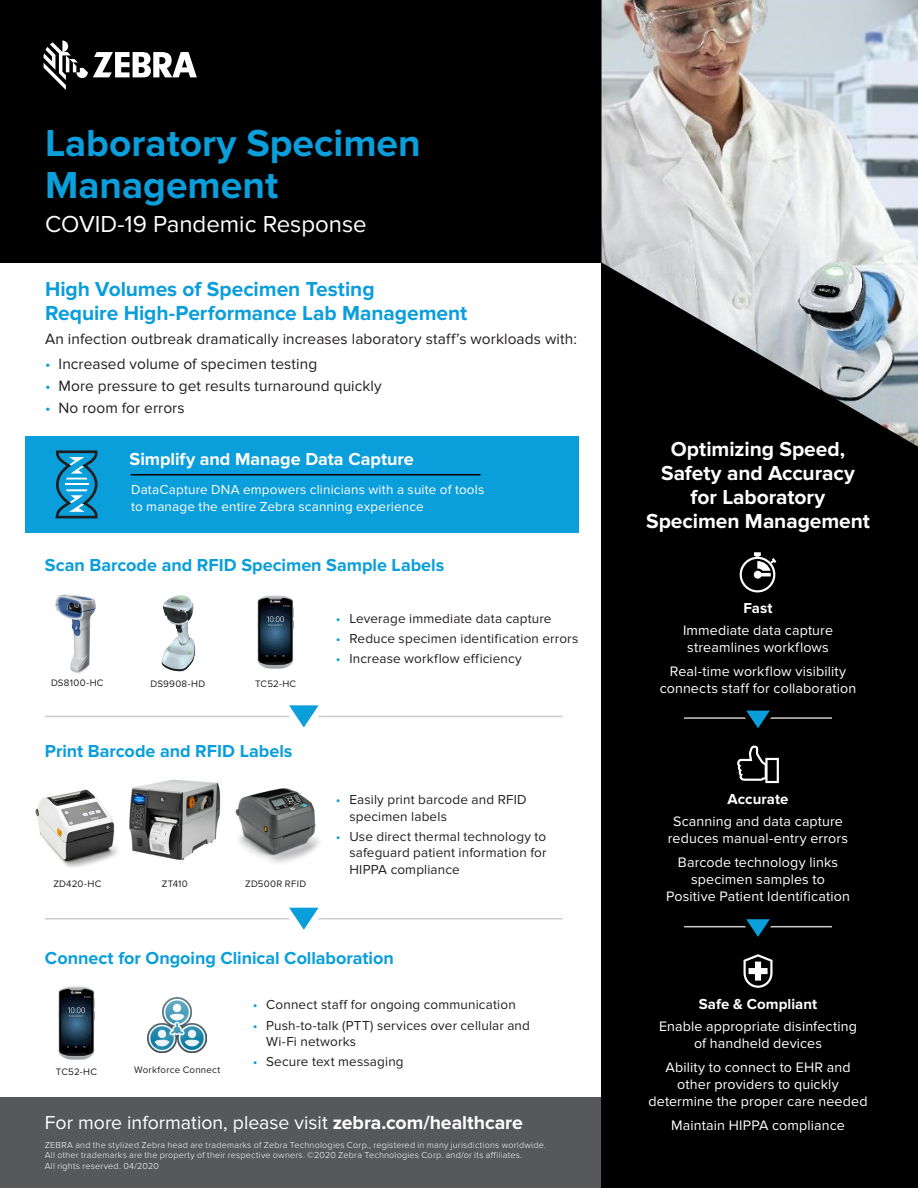
<style>
.page{position:relative;width:918px;height:1188px;background:#fff}
.page>*{position:absolute;margin:0;border:0;box-sizing:border-box;transform-origin:0 0}
.t1{font:700 39px/42px "Proxima Nova";color:#0a9edb}
.t2{font:24px "Proxima Nova";color:#fff}
.Subhead-2{font:700 21px/24px "Proxima Nova";letter-spacing:-.005em;color:#fff;text-align:center}
.Subhead-2-2{font:700 21px/24px "Proxima Nova";letter-spacing:-.005em;color:#0a9edb}
.CTA-Call_To_Action{font:19.5px "Proxima Nova";color:#fff}
.Subhead-2-3{font:700 18px "Proxima Nova";color:#0a9edb}
.Subhead-2-4{font:700 18px "Proxima Nova";letter-spacing:-.005em;color:#fff}
.Body{font:15.45px "Proxima Nova";letter-spacing:.005em;color:#231f20}
.Subhead-2-5{font:700 15px "Proxima Nova";letter-spacing:.005em;color:#fff}
.body_list{font:14.25px/17.2px "Proxima Nova";letter-spacing:.01em;color:#fff;text-align:center}
.t3{font:13.5px/16.5px "Proxima Nova";letter-spacing:.01em;color:#231f20}
.t4{font:13.5px/16.5px "Proxima Nova";letter-spacing:.01em;color:#fff}
.Body-2{font:9.75px "Proxima Nova";letter-spacing:.025em;color:#231f20}
.Legal-NALA{font:300 9px/10.5px "Proxima Nova";letter-spacing:.025em;color:#fff}
.s1{color:#0a9edb}
.s2{font-weight:700}
</style>
<div class="page">
<div style="left:0;top:1097px;width:918px;height:91px;background:#57585a"></div>
<div style="left:602px;top:243px;width:316px;height:945px;background:#000001"></div>
<div style="left:0;top:0;width:884px;height:262px;background:#000001"></div>
<img style="left:602px;top:0;width:316px;height:447px">
<div style="left:25px;top:436px;width:554px;height:97px;background:#0a9edb"></div>
<svg style="left:44px;top:40px;width:153px;height:50px"></svg>
<svg style="left:740px;top:552px;width:36px;height:40px"></svg>
<svg style="left:55px;top:450px;width:43px;height:68px"></svg>
<img style="left:257px;top:595px;width:37px;height:74px">
<img style="left:55px;top:594px;width:41px;height:80px">
<img style="left:161px;top:595px;width:35px;height:77px">
<hr style="left:45px;top:716px;width:518px;height:1px;background:#ceccca">
<svg style="left:272px;top:705px;width:63px;height:22px"></svg>
<hr style="left:684px;top:717px;width:148px;height:2px;background:#ceccca">
<svg style="left:733px;top:710px;width:50px;height:73px"></svg>
<hr style="left:684px;top:926px;width:148px;height:1px;background:#ceccca">
<svg style="left:733px;top:919px;width:50px;height:69px"></svg>
<hr style="left:45px;top:918px;width:518px;height:1px;background:#ceccca">
<svg style="left:272px;top:907px;width:63px;height:23px"></svg>
<img style="left:235px;top:788px;width:85px;height:75px">
<img style="left:35px;top:789px;width:83px;height:78px">
<img style="left:129px;top:779px;width:92px;height:81px">
<img style="left:58px;top:986px;width:37px;height:74px">
<img style="left:148px;top:997px;width:59px;height:55px">
<hr style="left:131px;top:474px;width:350px;height:1px;background:#000001">
<p class="t1" style="left:45px;top:123px;width:377px">Laboratory Specimen<br>Management</p>
<p class="t2" style="left:45px;top:211px;width:323px">COVID-19 Pandemic Response</p>
<p class="Subhead-2-2" style="left:45px;top:278px;width:424px">High Volumes of Specimen Testing<br>Require High-Performance Lab Management</p>
<p class="Body" style="left:45px;top:330px;width:533px">An infection outbreak dramatically increases laboratory staff’s workloads with:</p>
<p class="Body" style="left:45px;top:355px;width:274px"><span class="s1">•</span> Increased volume of specimen testing</p>
<p class="Body" style="left:45px;top:377px;width:338px"><span class="s1">•</span> More pressure to get results turnaround quickly</p>
<p class="Body" style="left:45px;top:399px;width:141px"><span class="s1">•</span> No room for errors</p>
<p class="Subhead-2-4" style="left:130px;top:449px;width:286px">Simplify and Manage Data Capture</p>
<p class="t4" style="left:131px;top:482px;width:355px;text-indent:-14px"><span class="s1">•</span> DataCapture DNA empowers clinicians with a suite of tools to manage the entire Zebra scanning experience</p>
<p class="Subhead-2-3" style="left:45px;top:555px;width:401px">Scan Barcode and RFID Specimen Sample Labels</p>
<p class="Body-2" style="left:51px;top:677px;width:54px">DS8100-HC</p>
<p class="Body-2" style="left:150px;top:678px;width:56px">DS9908-HD</p>
<p class="Body-2" style="left:255px;top:678px;width:43px">TC52-HC</p>
<p class="Subhead-2-3" style="left:45px;top:741px;width:249px">Print Barcode and RFID Labels</p>
<p class="Body-2" style="left:53px;top:878px;width:49px">ZD420-HC</p>
<p class="Body-2" style="left:162px;top:878px;width:28px">ZT410</p>
<p class="Body-2" style="left:245px;top:878px;width:63px">ZD500R RFID</p>
<p class="t3" style="left:336px;top:610px;width:217px"><span class="s1">•</span> Leverage immediate data capture</p>
<p class="t3" style="left:336px;top:630px;width:244px"><span class="s1">•</span> Reduce specimen identification errors</p>
<p class="t3" style="left:336px;top:650px;width:188px"><span class="s1">•</span> Increase workflow efficiency</p>
<p class="t3" style="left:349px;top:792px;width:179px;text-indent:-14px"><span class="s1">•</span> Easily print barcode and RFID specimen labels</p>
<p class="t3" style="left:349px;top:828px;width:199px;text-align:justify;text-indent:-14px"><span class="s1">•</span> Use direct thermal technology to safeguard patient information for HIPPA compliance</p>
<p class="Subhead-2-3" style="left:45px;top:947px;width:350px">Connect for Ongoing Clinical Collaboration</p>
<p class="t3" style="left:253px;top:997px;width:265px"><span class="s1">•</span> Connect staff for ongoing communication</p>
<p class="t3" style="left:266px;top:1017px;width:265px;text-indent:-14px"><span class="s1">•</span> Push-to-talk (PTT) services over cellular and<br>Wi-Fi networks</p>
<p class="t3" style="left:253px;top:1053px;width:152px"><span class="s1">•</span> Secure text messaging</p>
<p class="Body-2" style="left:56px;top:1066px;width:43px">TC52-HC</p>
<p class="Body-2" style="left:134px;top:1065px;width:88px">Workforce Connect</p>
<p class="CTA-Call_To_Action" style="left:45px;top:1111px;width:480px">For more information, please visit <span class="s2">zebra.com/healthcare</span></p>
<p class="Legal-NALA" style="left:45px;top:1140px;width:503px">ZEBRA and the stylized Zebra head are trademarks of Zebra Technologies Corp., registered in many jurisdictions worldwide.<br>All other trademarks are the property of their respective owners. ©2020 Zebra Technologies Corp. and/or its affiliates.<br>All rights reserved. 04/2020</p>
<p class="Subhead-2" style="left:646px;top:437px;width:225px">Optimizing Speed,<br>Safety and Accuracy for Laboratory<br>Specimen Management</p>
<p class="Subhead-2-5" style="left:744px;top:600px;width:31px">Fast</p>
<p class="body_list" style="left:683px;top:621px;width:151px;text-align:left">Immediate data capture streamlines workflows</p>
<p class="body_list" style="left:660px;top:663px;width:198px">Real-time workflow visibility connects staff for collaboration</p>
<p class="Subhead-2-5" style="left:728px;top:790px;width:62px">Accurate</p>
<p class="body_list" style="left:668px;top:812px;width:182px">Scanning and data capture reduces manual-entry errors</p>
<p class="body_list" style="left:666px;top:854px;width:185px">Barcode technology links specimen samples to<br>Positive Patient Identification</p>
<p class="Subhead-2-5" style="left:699px;top:995px;width:120px">Safe &amp; Compliant</p>
<p class="body_list" style="left:659px;top:1017px;width:200px">Enable appropriate disinfecting of handheld devices</p>
<p class="body_list" style="left:649px;top:1059px;width:220px">Ability to connect to EHR and other providers to quickly determine the proper care needed</p>
<p class="body_list" style="left:671px;top:1117px;width:175px">Maintain HIPPA compliance</p>
</div>
